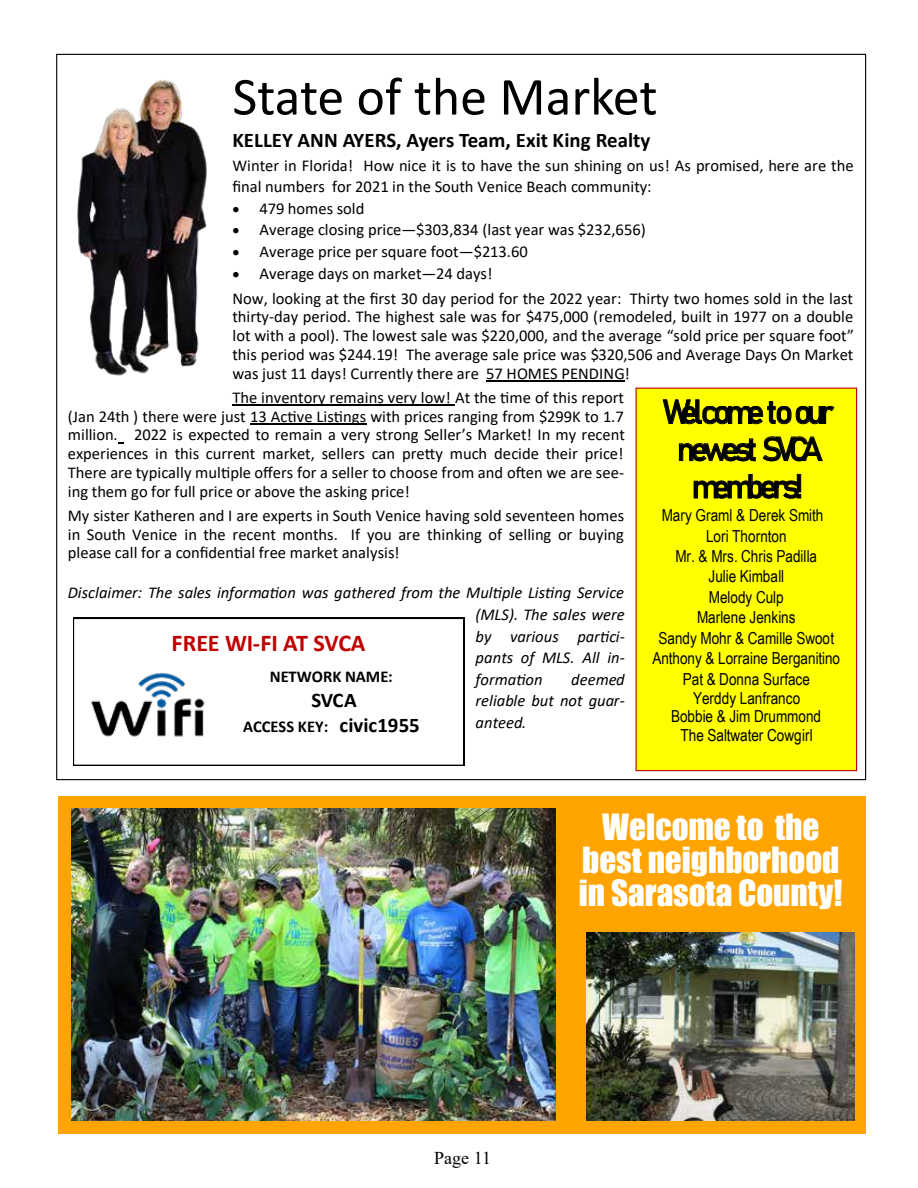
<style>
.page{position:relative;width:918px;height:1188px;background:#fff}
.page>*{position:absolute;margin:0;border:0;box-sizing:border-box;transform-origin:0 0}
.t1{font:54px "Calibri";color:#000}
.t2{font:33.15px/33.2px "Impact";color:#fff;text-align:center}
.t3{font:300 condensed 33.15px/37.2px "Bahnschrift";letter-spacing:-.155em;color:#000;text-align:center}
.t4{font:700 24.15px "Calibri";letter-spacing:-.01em;color:#c00000}
.t5{font:700 20.85px "Calibri";letter-spacing:-.005em;color:#000}
.t6{font:18px "Times New Roman";color:#000}
.t7{font:16.65px "Arial Narrow";color:#000}
.t8{font:16.65px "Calibri";color:#000}
.t9{font:italic 16.65px "Calibri";color:#000}
.t10{font:16.5px/18.9px "Calibri";color:#000;text-align:justify}
.t11{font:16.5px/20.4px "Arial Narrow";color:#000;text-align:center}
.t12{font:italic 16.5px/21.6px "Calibri";color:#000;text-align:justify}
.t13{font:700 16.5px "Calibri";color:#000}
.s1{font-size:20.85px}
</style>
<div class="page">
<div style="left:59px;top:797px;width:807px;height:337px;background:#ffa400"></div>
<img style="left:586px;top:933px;width:269px;height:187px">
<img style="left:72px;top:809px;width:484px;height:312px">
<hr style="left:486px;top:381px;width:138px;height:1px;background:#000">
<hr style="left:232px;top:404px;width:223px;height:1px;background:#000">
<hr style="left:250px;top:423px;width:116px;height:1px;background:#000">
<img style="left:77px;top:80px;width:130px;height:296px">
<div style="left:636px;top:388px;width:221px;height:383px;background:#ff0"></div>
<div style="left:636px;top:388px;width:221px;height:383px;border:1px solid #c00000"></div>
<svg style="left:73px;top:618px;width:391px;height:148px"></svg>
<h1 class="t1" style="left:232px;top:59px;width:427px">State of the Market</h1>
<p class="t5" style="left:232px;top:125px;width:419px">KELLEY ANN AYERS, Ayers Team, Exit King Realty</p>
<p class="t10" style="left:232px;top:154px;width:623px;line-height:21.6px">Winter in Florida! How nice it is to have the sun shining on us! As promised, here are the final numbers for 2021 in the South Venice Beach community:</p>
<p class="t10" style="left:232px;top:199px;width:134px">• 479 homes sold</p>
<p class="t10" style="left:232px;top:220px;width:415px">• Average closing price—$303,834 (last year was $232,656)</p>
<p class="t10" style="left:232px;top:242px;width:297px">• Average price per square foot—$213.60</p>
<p class="t8" style="left:232px;top:262px;width:262px">• Average days on market—24 days!</p>
<p class="t10" style="left:232px;top:288px;width:623px">Now, looking at the first 30 day period for the 2022 year: Thirty two homes sold in the last thirty-day period. The highest sale was for $475,000 (remodeled, built in 1977 on a double lot with a pool). The lowest sale was $220,000, and the average “sold price per square foot” this period was $244.19! The average sale price was $320,506 and Average Days On Market was just 11 days! Currently there are 57 HOMES PENDING!</p>
<p class="t10" style="left:68px;top:387px;width:559px;text-indent:165px">The inventory remains very low! At the time of this report (Jan 24th ) there were just 13 Active Listings with prices ranging from $299K to 1.7 million. 2022 is expected to remain a very strong Seller’s Market! In my recent experiences in this current market, sellers can pretty much decide their price!<br>There are typically multiple offers for a seller to choose from and often we are see&shy;ing them go for full price or above the asking price!</p>
<p class="t10" style="left:68px;top:505px;width:558px">My sister Katheren and I are experts in South Venice having sold seventeen homes in South Venice in the recent months. If you are thinking of selling or buying please call for a confidential free market analysis!</p>
<p class="t12" style="left:68px;top:581px;width:558px">Disclaimer: The sales information was gathered from the Multiple Listing Service</p>
<p class="t9" style="left:476px;top:603px;width:151px">(MLS). The sales were</p>
<p class="t12" style="left:476px;top:625px;width:151px">by various partici&shy;pants of MLS. All in&shy;formation</p>
<h2 class="t3" style="left:663px;top:391px;width:173px">Welcome to our newest SVCA members!</h2>
<p class="t11" style="left:662px;top:504px;width:163px">Mary Graml &amp; Derek Smith<br>Lori Thornton<br>Mr. &amp; Mrs. Chris Padilla<br>Julie Kimball<br>Melody Culp</p>
<p class="t7" style="left:697px;top:605px;width:100px">Marlene Jenkins</p>
<p class="t11" style="left:652px;top:628px;width:189px;line-height:19.6px">Sandy Mohr &amp; Camille Swoot<br>Anthony &amp; Lorraine Berganitino<br>Pat &amp; Donna Surface<br>Yerddy Lanfranco<br>Bobbie &amp; Jim Drummond</p>
<p class="t7" style="left:680px;top:723px;width:134px">The Saltwater Cowgirl</p>
<h3 class="t4" style="left:172px;top:626px;width:195px">FREE WI-FI AT SVCA</h3>
<p class="t13" style="left:270px;top:665px;width:124px">NETWORK NAME:</p>
<p class="t5" style="left:311px;top:685px;width:47px">SVCA</p>
<p class="t13" style="left:243px;top:715px;width:178px">ACCESS KEY: <span class="s1">civic1955</span></p>
<p class="t12" style="left:476px;top:668px;width:151px;text-indent:96px">deemed reliable but not guar&shy;anteed.</p>
<h2 class="t2" style="left:579px;top:809px;width:265px">Welcome to the best neighborhood in Sarasota County!</h2>
<p class="t6" style="left:434px;top:1146px;width:58px">Page 11</p>
</div>
